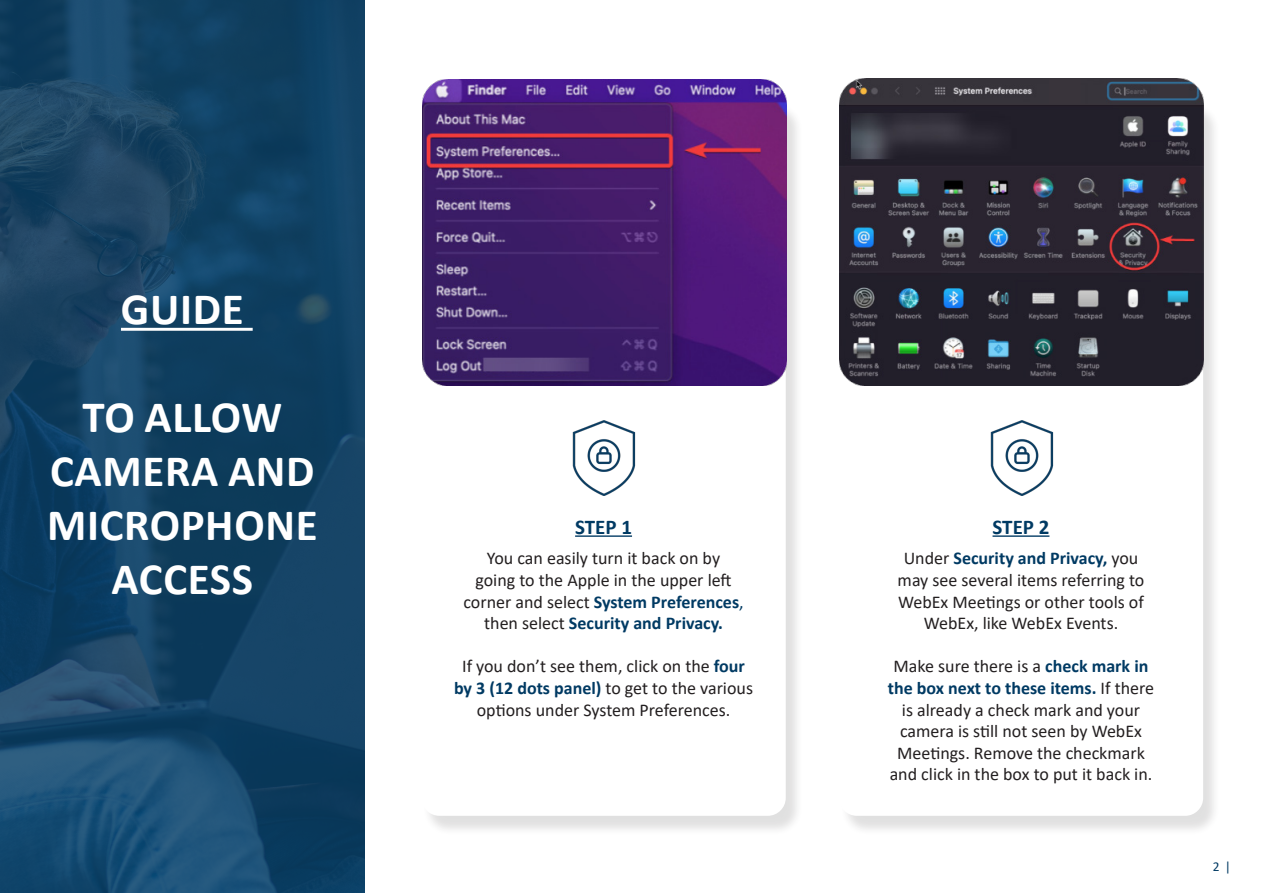
<style>
.page{position:relative;width:1263px;height:893px;background:#fff}
.page>*{position:absolute;margin:0;border:0;box-sizing:border-box;transform-origin:0 0}
.t1{font:700 45px/54px "Calibri";letter-spacing:.015em;color:#fff;text-align:center}
.t2{font:700 21px "Calibri";color:#003a63}
.t3{font:18px/21.6px "Calibri";color:#231f20;text-align:center}
.t4{font:13.5px "Calibri";color:#003a63}
.s1{font-weight:700;color:#003a63}
.s2{color:#003a63}
</style>
<div class="page">
<div style="left:422px;top:102px;width:381px;height:733px;background:#231f20;opacity:.14"></div>
<div style="left:421px;top:99px;width:365px;height:717px;background:#fff;border-radius:18px"></div>
<div style="left:840px;top:102px;width:381px;height:733px;background:#231f20;opacity:.14"></div>
<div style="left:839px;top:99px;width:364px;height:717px;background:#fff;border-radius:18px"></div>
<img style="left:839px;top:79px;width:364px;height:307px">
<hr style="left:992px;top:535px;width:57px;height:2px;background:#003a63">
<hr style="left:575px;top:535px;width:57px;height:2px;background:#003a63">
<img style="left:990px;top:420px;width:64px;height:76px">
<img style="left:572px;top:420px;width:64px;height:76px">
<img style="left:422px;top:79px;width:364px;height:306px">
<svg style="left:1px;top:0;width:364px;height:893px;background:#144365"></svg>
<hr style="left:121px;top:328px;width:132px;height:3px;background:#fff">
<h1 class="t1" style="left:121px;top:282px;width:124px">GUIDE</h1>
<h1 class="t1" style="left:47px;top:390px;width:272px">TO ALLOW<br>CAMERA AND<br>MICROPHONE<br>ACCESS</h1>
<p class="t2" style="left:575px;top:512px;width:58px">STEP 1</p>
<p class="t3" style="left:463px;top:547px;width:282px">You can easily turn it back on by<br>going to the Apple in the upper left corner and select <span class="s1">System Preferences</span><span class="s2">, </span>then select <span class="s1">Security and Privacy.</span></p>
<p class="t3" style="left:454px;top:655px;width:300px">If you don’t see them, click on the <span class="s1">four by 3 (12 dots panel)</span> to get to the various options under System Preferences.</p>
<p class="t2" style="left:992px;top:512px;width:58px">STEP 2</p>
<p class="t3" style="left:898px;top:547px;width:248px">Under <span class="s1">Security and Privacy,</span> you may see several items referring to<br>WebEx Meetings or other tools of<br>WebEx, like WebEx Events.</p>
<p class="t3" style="left:888px;top:655px;width:268px">Make sure there is a <span class="s1">check mark in the box next to these items.</span> If there is already a check mark and your camera is still not seen by WebEx<br>Meetings. Remove the checkmark and click in the box to put it back in.</p>
<p class="t4" style="left:1213px;top:857px;width:20px">2 |</p>
</div>
